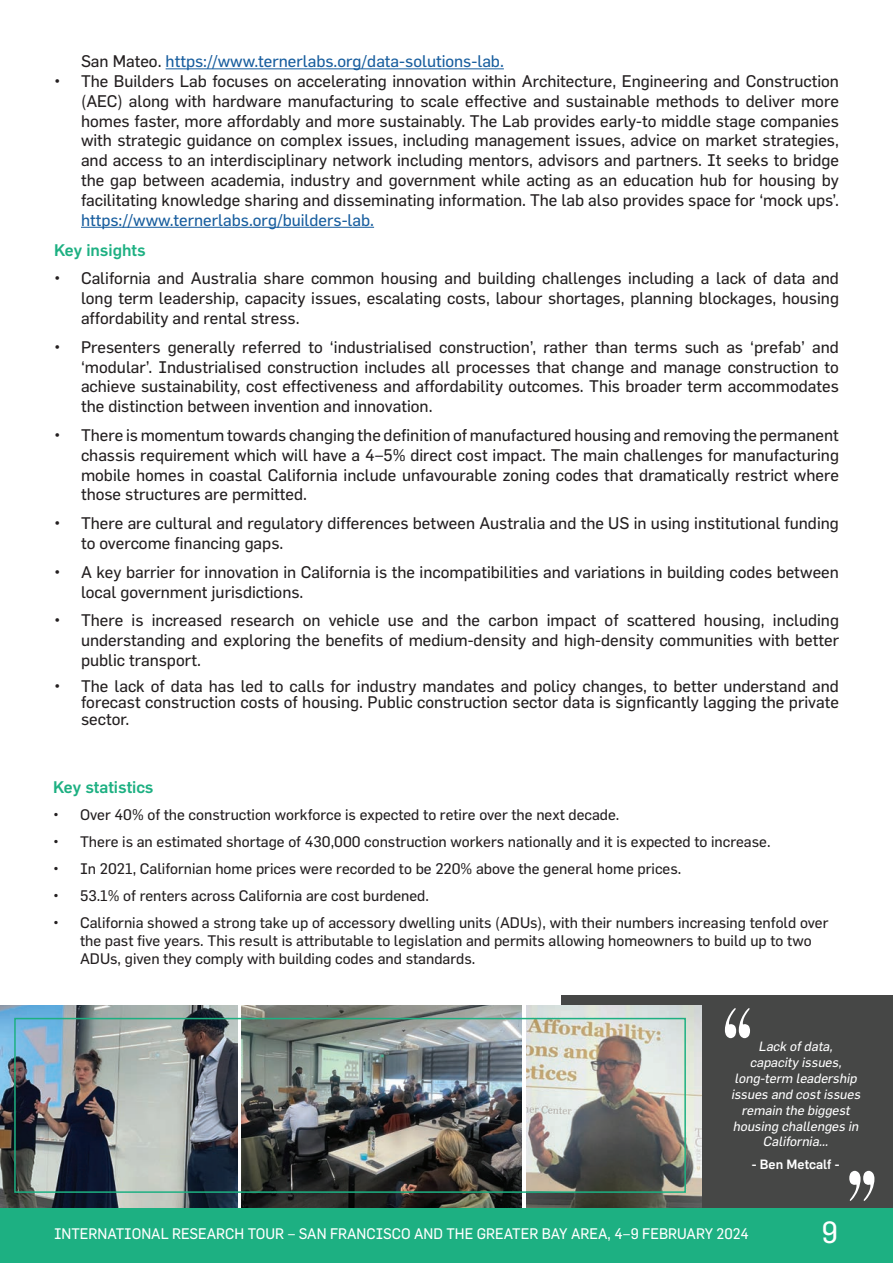
<style>
.page{position:relative;width:893px;height:1263px;background:#fff}
.page>*{position:absolute;margin:0;border:0;box-sizing:border-box;transform-origin:0 0}
.t1{font:120px "Bodoni MT Poster Compressed";color:#fff}
.t2{font:30px "Flama Basic";color:#fff;scale:.95 1}
.t3{font:16.5px/19.8px "Flama Basic";color:#231f20;text-align:justify}
.t4{font:16.5px "Flama Basic";color:#175d9e}
.t5{font:500 16.5px "Flama";color:#1db082}
.t6{font:15px/18px "Flama Basic";color:#231f20}
.t7{font:15px "Flama Basic";color:#fff;scale:.95 1}
.t8{font:italic 13.2px/15.9px "Flama Basic";color:#fff;text-align:center}
.t9{font:500 13.2px "Flama";color:#fff}
.s1{color:#231f20}
</style>
<div class="page">
<div style="left:561px;top:995px;width:332px;height:249px;background:#464746"></div>
<img style="left:0;top:1006px;width:238px;height:202px">
<img style="left:241px;top:1006px;width:281px;height:202px">
<img style="left:527px;top:1005px;width:174px;height:203px">
<hr style="left:166px;top:68px;width:338px;height:1px;background:#175d9e">
<hr style="left:81px;top:227px;width:293px;height:1px;background:#175d9e">
<div style="left:0;top:1208px;width:893px;height:55px;background:#1db082"></div>
<div style="left:14px;top:1018px;width:672px;height:175px;border:2px solid #1db082"></div>
<p class="t4" style="left:81px;top:52px;width:424px"><span class="s1">San Mateo.</span> https://www.ternerlabs.org/data-solutions-lab.</p>
<p class="t3" style="left:81px;top:71px;width:759px;text-indent:-27px">• The Builders Lab focuses on accelerating innovation within Architecture, Engineering and Construction (AEC) along with hardware manufacturing to scale effective and sustainable methods to deliver more homes faster, more affordably and more sustainably. The Lab provides early-to middle stage companies with strategic guidance on complex issues, including management issues, advice on market strategies, and access to an interdisciplinary network including mentors, advisors and partners. It seeks to bridge the gap between academia, industry and government while acting as an education hub for housing by facilitating knowledge sharing and disseminating information. The lab also provides space for ‘mock ups’.</p>
<p class="t4" style="left:81px;top:210px;width:295px">https://www.ternerlabs.org/builders-lab.</p>
<p class="t5" style="left:54px;top:240px;width:93px">Key insights</p>
<p class="t3" style="left:81px;top:268px;width:759px;text-indent:-27px">• California and Australia share common housing and building challenges including a lack of data and long term leadership, capacity issues, escalating costs, labour shortages, planning blockages, housing affordability and rental stress.</p>
<p class="t3" style="left:81px;top:337px;width:759px;text-indent:-27px">• Presenters generally referred to ‘industrialised construction’, rather than terms such as ‘prefab’ and ‘modular’. Industrialised construction includes all processes that change and manage construction to achieve sustainability, cost effectiveness and affordability outcomes. This broader term accommodates the distinction between invention and innovation.</p>
<p class="t3" style="left:81px;top:425px;width:759px;text-indent:-27px">• There is momentum towards changing the definition of manufactured housing and removing the permanent chassis requirement which will have a 4–5% direct cost impact. The main challenges for manufacturing mobile homes in coastal California include unfavourable zoning codes that dramatically restrict where those structures are permitted.</p>
<p class="t3" style="left:81px;top:513px;width:759px;text-indent:-27px">• There are cultural and regulatory differences between Australia and the US in using institutional funding to overcome financing gaps.</p>
<p class="t3" style="left:81px;top:562px;width:759px;text-indent:-27px">• A key barrier for innovation in California is the incompatibilities and variations in building codes between local government jurisdictions.</p>
<p class="t3" style="left:81px;top:610px;width:759px;text-indent:-27px">• There is increased research on vehicle use and the carbon impact of scattered housing, including understanding and exploring the benefits of medium-density and high-density communities with better public transport.</p>
<p class="t3" style="left:81px;top:677px;width:759px;line-height:16.5px;text-indent:-27px">• The lack of data has led to calls for industry mandates and policy changes, to better understand and forecast construction costs of housing. Public construction sector data is signficantly lagging the private sector.</p>
<p class="t5" style="left:53px;top:777px;width:102px">Key statistics</p>
<p class="t6" style="left:53px;top:805px;width:568px">• Over 40% of the construction workforce is expected to retire over the next decade.</p>
<p class="t6" style="left:53px;top:832px;width:719px">• There is an estimated shortage of 430,000 construction workers nationally and it is expected to increase.</p>
<p class="t6" style="left:53px;top:859px;width:630px">• In 2021, Californian home prices were recorded to be 220% above the general home prices.</p>
<p class="t6" style="left:53px;top:886px;width:377px">• 53.1% of renters across California are cost burdened.</p>
<p class="t6" style="left:80px;top:913px;width:750px;text-indent:-27px">• California showed a strong take up of accessory dwelling units (ADUs), with their numbers increasing tenfold over the past five years. This result is attributable to legislation and permits allowing homeowners to build up to two<br>ADUs, given they comply with building codes and standards.</p>
<h1 class="t1" style="left:723px;top:985px;width:31px">“</h1>
<p class="t8" style="left:731px;top:1038px;width:133px">Lack ofdata,<br>capacity issues, long-term leadership issues and costissues remain the biggest housing challenges in<br>California…</p>
<p class="t9" style="left:752px;top:1157px;width:89px">- Ben Metcalf -</p>
<h1 class="t1" style="left:876px;top:1224px;width:31px;rotate:-180deg">“</h1>
<p class="t7" style="left:54px;top:1225px;width:733px">INTERNATIONAL RESEARCH TOUR – SAN FRANCISCO AND THE GREATER BAY AREA, 4–9 FEBRUARY 2024</p>
<h2 class="t2" style="left:822px;top:1215px;width:19px">9</h2>
</div>
